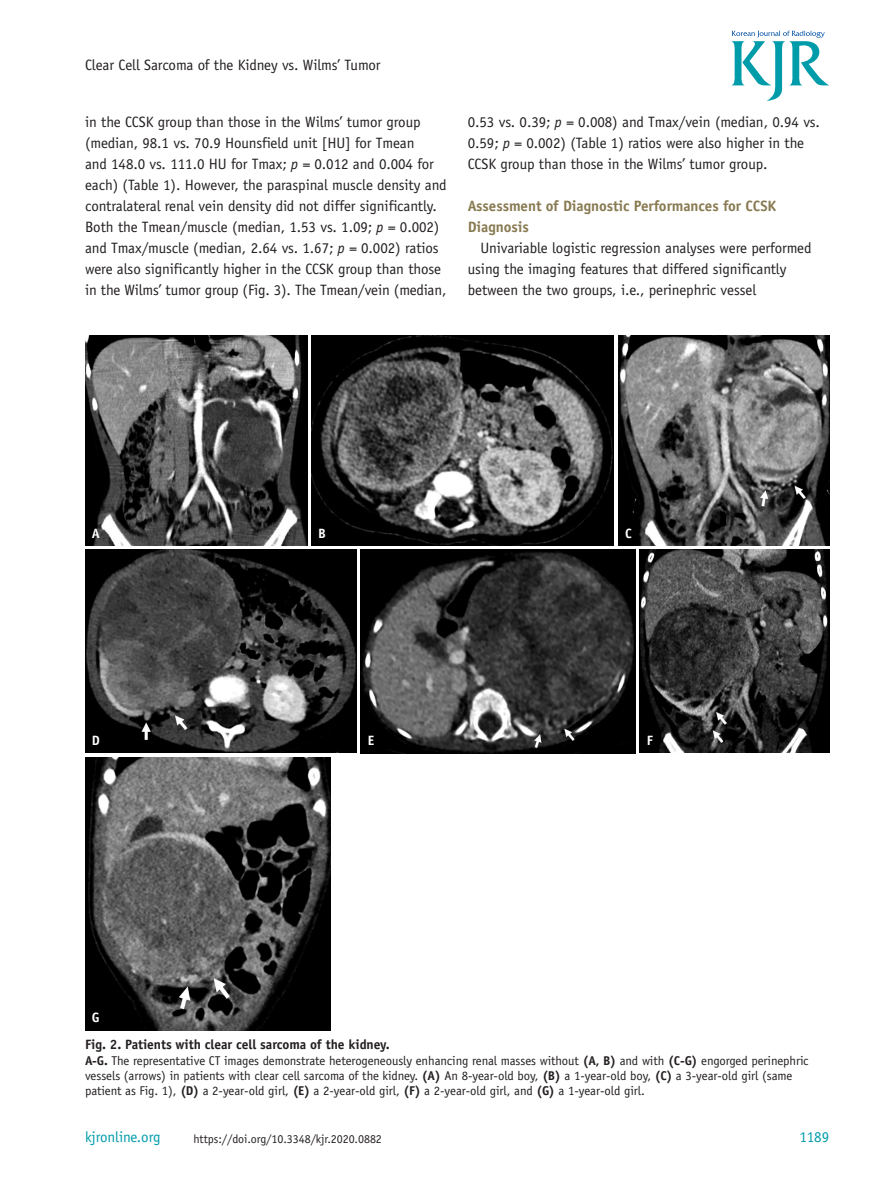
<style>
.page{position:relative;width:893px;height:1191px;background:#fff}
.page>*{position:absolute;margin:0;border:0;box-sizing:border-box;transform-origin:0 0}
.t1{font:15px/21px "Officina Sans Std";letter-spacing:-.005em;color:#231f20}
.t2{font:700 15px/21px "Officina Sans Std";letter-spacing:-.005em;color:#887a51}
.t3{font:15px "Officina Sans Std";letter-spacing:-.005em;color:#009caa}
.t4{font:700 13.5px "Officina Sans Std";letter-spacing:-.005em;color:#231f20}
.t5{font:700 13.5px "Officina Sans Std";color:#fff}
.t6{font:12.75px/15.3px "Officina Sans Std";letter-spacing:-.005em;color:#231f20}
.t7{font:12px "Officina Sans Std";letter-spacing:-.005em;color:#231f20}
.s1{font-style:italic}
.s2{font-weight:700}
</style>
<div class="page">
<svg style="left:732px;top:31px;width:97px;height:70px"></svg>
<img style="left:85px;top:757px;width:245px;height:273px">
<img style="left:85px;top:550px;width:271px;height:202px">
<img style="left:361px;top:550px;width:274px;height:203px">
<img style="left:639px;top:550px;width:190px;height:202px">
<img style="left:85px;top:335px;width:222px;height:210px">
<img style="left:312px;top:335px;width:302px;height:210px">
<img style="left:618px;top:335px;width:211px;height:210px">
<p class="t1" style="left:85px;top:54px;width:297px">Clear Cell Sarcoma of the Kidney vs. Wilms’ Tumor</p>
<p class="t1" style="left:85px;top:112px;width:363px">in the CCSK group than those in the Wilms’ tumor group (median, 98.1 vs. 70.9 Hounsfield unit [HU] for Tmean<br>and 148.0 vs. 111.0 HU for Tmax; <span class="s1">p</span> = 0.012 and 0.004 for each) (Table 1). However, the paraspinal muscle density and contralateral renal vein density did not differ significantly.<br>Both the Tmean/muscle (median, 1.53 vs. 1.09; <span class="s1">p</span> = 0.002) and Tmax/muscle (median, 2.64 vs. 1.67; <span class="s1">p</span> = 0.002) ratios were also significantly higher in the CCSK group than those in the Wilms’ tumor group (Fig. 3). The Tmean/vein (median,</p>
<p class="t1" style="left:468px;top:112px;width:354px">0.53 vs. 0.39; <span class="s1">p</span> = 0.008) and Tmax/vein (median, 0.94 vs.<br>0.59; <span class="s1">p</span> = 0.002) (Table 1) ratios were also higher in the<br>CCSK group than those in the Wilms’ tumor group.</p>
<p class="t2" style="left:468px;top:195px;width:310px">Assessment of Diagnostic Performances for CCSK<br>Diagnosis</p>
<p class="t1" style="left:468px;top:238px;width:345px;text-indent:13px">Univariable logistic regression analyses were performed using the imaging features that differed significantly between the two groups, i.e., perinephric vessel</p>
<p class="t5" style="left:92px;top:524px;width:10px">A</p>
<p class="t5" style="left:318px;top:524px;width:9px">B</p>
<p class="t5" style="left:625px;top:524px;width:8px">C</p>
<p class="t5" style="left:92px;top:732px;width:10px">D</p>
<p class="t5" style="left:368px;top:732px;width:8px">E</p>
<p class="t5" style="left:647px;top:732px;width:8px">F</p>
<p class="t5" style="left:92px;top:1009px;width:9px">G</p>
<p class="t4" style="left:85px;top:1036px;width:306px">Fig. 2. Patients with clear cell sarcoma of the kidney.</p>
<p class="t6" style="left:85px;top:1052px;width:725px"><span class="s2">A-G.</span> The representative CT images demonstrate heterogeneously enhancing renal masses without <span class="s2">(A, B)</span> and with <span class="s2">(C-G)</span> engorged perinephric vessels (arrows) in patients with clear cell sarcoma of the kidney. <span class="s2">(A)</span> An 8-year-old boy, <span class="s2">(B)</span> a 1-year-old boy, <span class="s2">(C)</span> a 3-year-old girl (same patient as Fig. 1), <span class="s2">(D)</span> a 2-year-old girl, <span class="s2">(E)</span> a 2-year-old girl, <span class="s2">(F)</span> a 2-year-old girl, and <span class="s2">(G)</span> a 1-year-old girl.</p>
<p class="t3" style="left:85px;top:1128px;width:77px">kjronline.org</p>
<p class="t7" style="left:194px;top:1132px;width:190px">https://doi.org/10.3348/kjr.2020.0882</p>
<p class="t3" style="left:799px;top:1128px;width:31px">1189</p>
</div>
